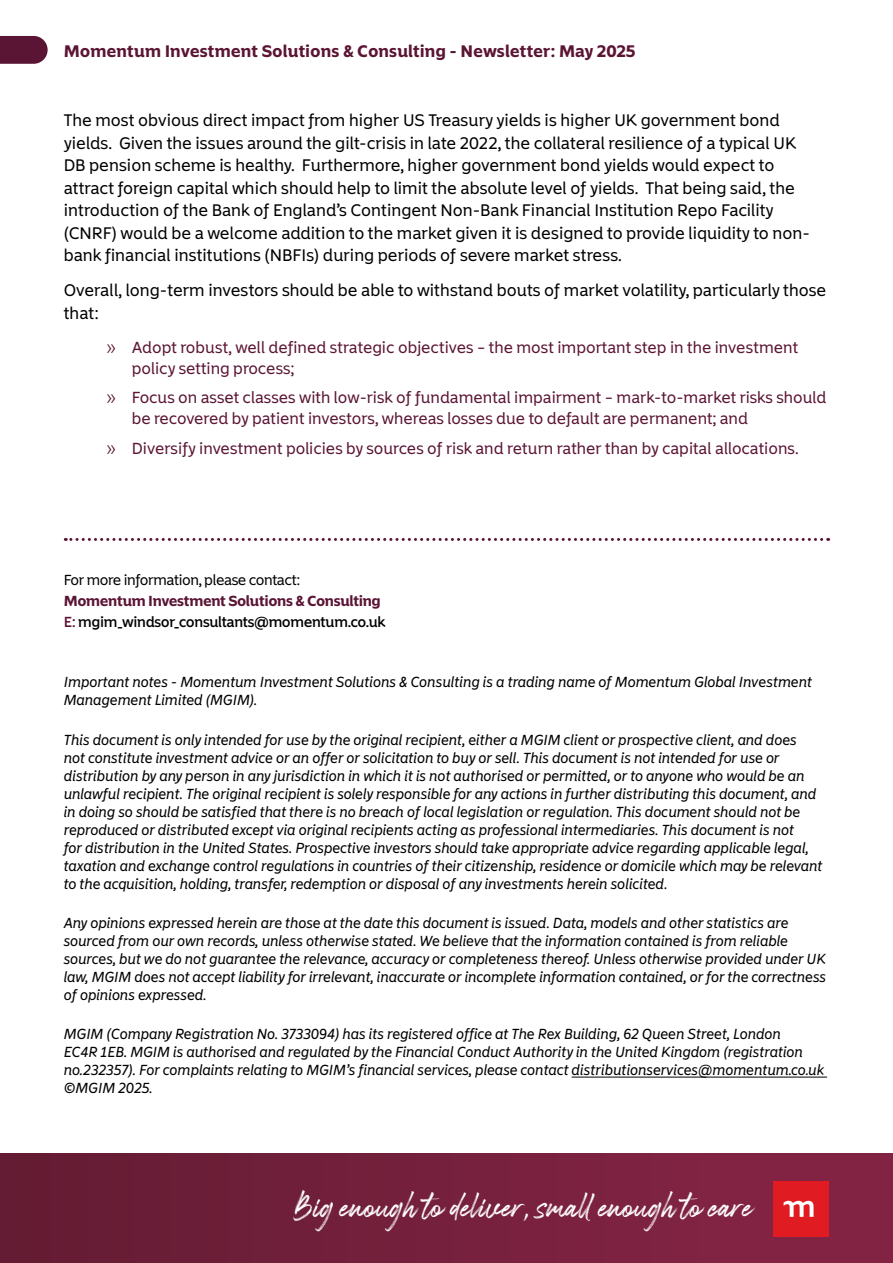
<style>
.page{position:relative;width:893px;height:1263px;background:#fff}
.page>*{position:absolute;margin:0;border:0;box-sizing:border-box;transform-origin:0 0}
.t1{font:24px "Espander";color:#fff}
.t2{font:17.25px/22.5px "The Curve";color:#000}
.t3{font:700 17.25px "The Curve";color:#5b1534}
.t4{font:16.5px/21px "The Curve";color:#5b1534}
.t5{font:italic 15px/18px "The Curve";color:#000}
.t6{font:500 15px/21px "The Curve";letter-spacing:-.025em;color:#000}
.t7{font:15px "The Curve";letter-spacing:-.025em;color:#000}
.s1{font-family:"Whitney S Sm"}
.s2{font-weight:700;color:#5b1534}
.s3{color:#5b1534}
</style>
<div class="page">
<div style="left:0;top:1154px;width:893px;height:109px;background:linear-gradient(to right,#641c33,#872447)"></div>
<hr style="left:572px;top:1077px;width:255px;height:1px;background:#000">
<svg style="left:0;top:36px;width:48px;height:28px"></svg>
<svg style="left:65px;top:538px;width:757px;height:3px"></svg>
<div style="left:773px;top:1181px;width:56px;height:56px;background:#e11b22"></div>
<svg style="left:784px;top:1201px;width:29px;height:16px"></svg>
<p class="t3" style="left:64px;top:40px;width:573px">Momentum Investment Solutions &amp; Consulting - Newsletter: May 2025</p>
<p class="t2" style="left:64px;top:109px;width:748px">The most obvious direct impact from higher US Treasury yields is higher UK government bond yields. Given the issues around the gilt-crisis in late 2022, the collateral resilience of a typical UK DB pension scheme is healthy. Furthermore, higher government bond yields would expect to attract foreign capital which should help to limit the absolute level of yields. That being said, the introduction of the Bank of England’s Contingent Non-Bank Financial Institution Repo Facility (CNRF) would be a welcome addition to the market given it is designed to provide liquidity to non&shy;bank financial institutions (NBFIs) during periods of severe market stress.</p>
<p class="t2" style="left:64px;top:279px;width:764px">Overall, long-term investors should be able to withstand bouts of market volatility, particularly those that:</p>
<p class="t4" style="left:132px;top:336px;width:668px;text-indent:-26px"><span class="s1">»</span> Adopt robust, well defined strategic objectives – the most important step in the investment policy setting process;</p>
<p class="t4" style="left:132px;top:387px;width:696px;text-indent:-26px"><span class="s1">»</span> Focus on asset classes with low-risk of fundamental impairment – mark-to-market risks should be recovered by patient investors, whereas losses due to default are permanent; and</p>
<p class="t4" style="left:106px;top:437px;width:694px"><span class="s1">»</span> Diversify investment policies by sources of risk and return rather than by capital allocations.</p>
<p class="t7" style="left:64px;top:570px;width:238px">For more information, please contact:</p>
<p class="t6" style="left:64px;top:590px;width:323px"><span class="s2">Momentum Investment Solutions &amp; Consulting<br></span><span class="s3">E:</span> mgim_windsor_consultants@momentum.co.uk</p>
<p class="t5" style="left:64px;top:673px;width:750px">Important notes - Momentum Investment Solutions &amp; Consulting is a trading name of Momentum Global Investment<br>Management Limited (MGIM).</p>
<p class="t5" style="left:64px;top:730px;width:760px">This document is only intended for use by the original recipient, either a MGIM client or prospective client, and does<br>not constitute investment advice or an offer or solicitation to buy or sell. This document is not intended for use or distribution by any person in any jurisdiction in which it is not authorised or permitted, or to anyone who would be an unlawful recipient. The original recipient is solely responsible for any actions in further distributing this document, and in doing so should be satisfied that there is no breach of local legislation or regulation. This document should not be reproduced or distributed except via original recipients acting as professional intermediaries. This document is not<br>for distribution in the United States. Prospective investors should take appropriate advice regarding applicable legal, taxation and exchange control regulations in countries of their citizenship, residence or domicile which may be relevant to the acquisition, holding, transfer, redemption or disposal of any investments herein solicited.</p>
<p class="t5" style="left:64px;top:913px;width:764px">Any opinions expressed herein are those at the date this document is issued. Data, models and other statistics are sourced from our own records, unless otherwise stated. We believe that the information contained is from reliable sources, but we do not guarantee the relevance, accuracy or completeness thereof. Unless otherwise provided under UK law, MGIM does not accept liability for irrelevant, inaccurate or incomplete information contained, or for the correctness of opinions expressed.</p>
<p class="t5" style="left:64px;top:1025px;width:762px">MGIM (Company Registration No. 3733094) has its registered office at The Rex Building, 62 Queen Street, London<br>EC4R 1EB. MGIM is authorised and regulated by the Financial Conduct Authority in the United Kingdom (registration no.232357). For complaints relating to MGIM’s financial services, please contact distributionservices@momentum.co.uk ©MGIM 2025.</p>
<h1 class="t1" style="left:294px;top:1194px;width:461px">Big enough to deliver, small enough to care</h1>
</div>
